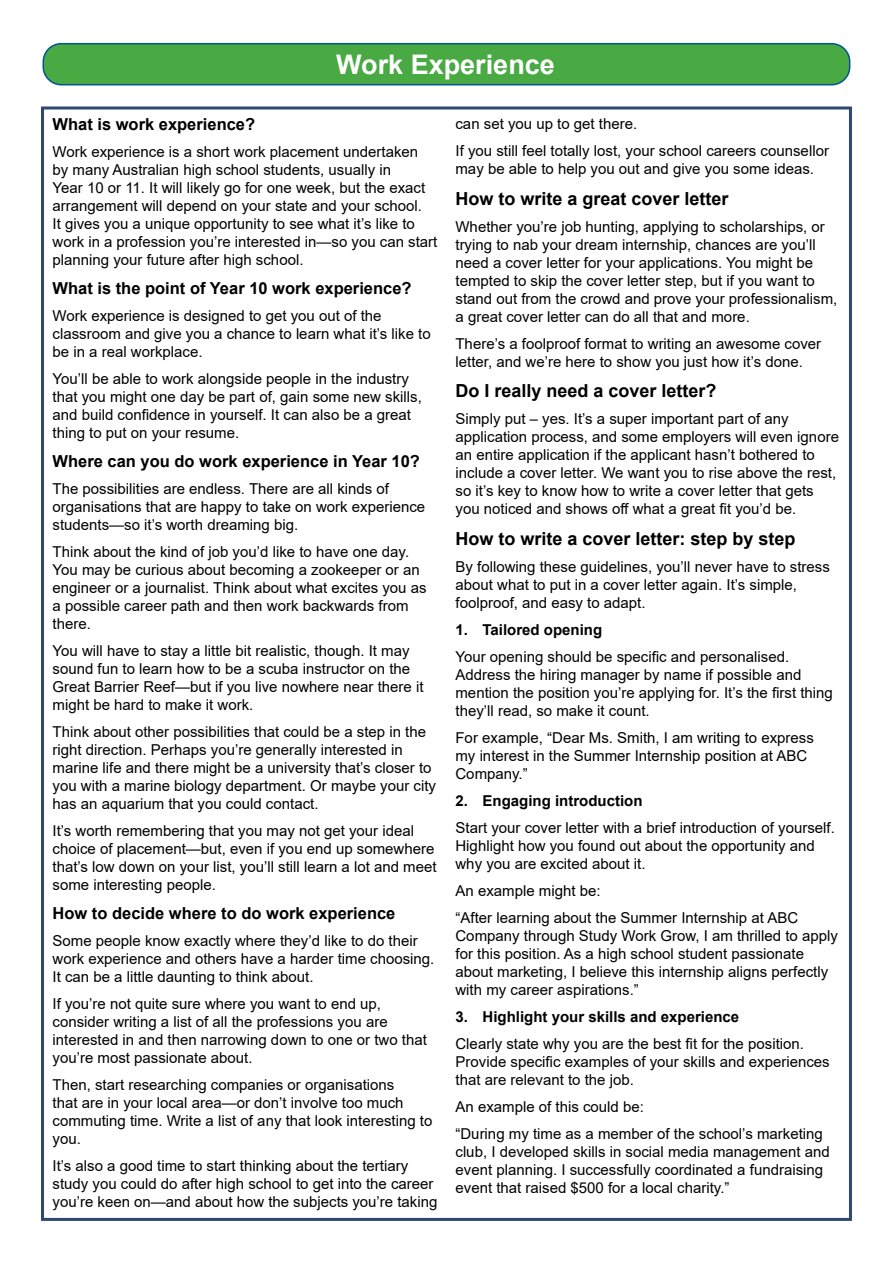
<style>
.page{position:relative;width:893px;height:1263px;background:#fff}
.page>*{position:absolute;margin:0;border:0;box-sizing:border-box;transform-origin:0 0}
.t1{font:700 27px "Arial";color:#fff}
.t2{font:700 18px "Arial";color:#000}
.t3{font:700 16.5px "Arial";color:#000}
.t4{font:15px/18px "Arial";color:#000}
.t5{font:700 15px "Arial";color:#000}
</style>
<div class="page">
<div style="left:43px;top:44px;width:807px;height:41px;background:#49a942;border-radius:18px"></div>
<div style="left:43px;top:43px;width:807px;height:42px;border:2px solid #005596;border-radius:18px"></div>
<h1 class="t1" style="left:336px;top:46px;width:220px">Work Experience</h1>
<p class="t3" style="left:53px;top:113px;width:204px">What is work experience?</p>
<p class="t4" style="left:53px;top:143px;width:386px">Work experience is a short work placement undertaken by many Australian high school students, usually in<br>Year 10 or 11. It will likely go for one week, but the exact arrangement will depend on your state and your school.<br>It gives you a unique opportunity to see what it’s like to work in a profession you’re interested in—so you can start planning your future after high school.</p>
<p class="t3" style="left:53px;top:276px;width:361px">What is the point of Year 10 work experience?</p>
<p class="t4" style="left:53px;top:306px;width:380px">Work experience is designed to get you out of the classroom and give you a chance to learn what it’s like to be in a real workplace.</p>
<p class="t4" style="left:53px;top:369px;width:371px">You’ll be able to work alongside people in the industry that you might one day be part of, gain some new skills, and build confidence in yourself. It can also be a great thing to put on your resume.</p>
<p class="t3" style="left:53px;top:449px;width:369px">Where can you do work experience in Year 10?</p>
<p class="t4" style="left:53px;top:479px;width:374px">The possibilities are endless. There are all kinds of organisations that are happy to take on work experience students—so it’s worth dreaming big.</p>
<p class="t4" style="left:53px;top:542px;width:376px">Think about the kind of job you’d like to have one day.<br>You may be curious about becoming a zookeeper or an engineer or a journalist. Think about what excites you as a possible career path and then work backwards from there.</p>
<p class="t4" style="left:53px;top:641px;width:372px">You will have to stay a little bit realistic, though. It may sound fun to learn how to be a scuba instructor on the Great Barrier Reef—but if you live nowhere near there it might be hard to make it work.</p>
<p class="t4" style="left:53px;top:722px;width:385px">Think about other possibilities that could be a step in the right direction. Perhaps you’re generally interested in marine life and there might be a university that’s closer to you with a marine biology department. Or maybe your city has an aquarium that you could contact.</p>
<p class="t4" style="left:53px;top:821px;width:386px">It’s worth remembering that you may not get your ideal choice of placement—but, even if you end up somewhere that’s low down on your list, you’ll still learn a lot and meet some interesting people.</p>
<p class="t3" style="left:53px;top:901px;width:344px">How to decide where to do work experience</p>
<p class="t4" style="left:53px;top:931px;width:383px">Some people know exactly where they’d like to do their work experience and others have a harder time choosing.<br>It can be a little daunting to think about.</p>
<p class="t4" style="left:53px;top:994px;width:376px">If you’re not quite sure where you want to end up, consider writing a list of all the professions you are interested in and then narrowing down to one or two that you’re most passionate about.</p>
<p class="t4" style="left:53px;top:1075px;width:381px">Then, start researching companies or organisations<br>that are in your local area—or don’t involve too much commuting time. Write a list of any that look interesting to you.</p>
<p class="t4" style="left:53px;top:1156px;width:386px">It’s also a good time to start thinking about the tertiary study you could do after high school to get into the career you’re keen on—and about how the subjects you’re taking</p>
<p class="t4" style="left:455px;top:110px;width:375px;line-height:27px">can set you up to get there.<br>If you still feel totally lost, your school careers counsellor</p>
<p class="t4" style="left:455px;top:160px;width:360px">may be able to help you out and give you some ideas.</p>
<p class="t2" style="left:455px;top:186px;width:275px">How to write a great cover letter</p>
<p class="t4" style="left:455px;top:217px;width:383px">Whether you’re job hunting, applying to scholarships, or trying to nab your dream internship, chances are you’ll need a cover letter for your applications. You might be tempted to skip the cover letter step, but if you want to stand out from the crowd and prove your professionalism, a great cover letter can do all that and more.</p>
<p class="t4" style="left:455px;top:334px;width:367px">There’s a foolproof format to writing an awesome cover letter, and we’re here to show you just how it’s done.</p>
<p class="t2" style="left:455px;top:378px;width:263px">Do I really need a cover letter?</p>
<p class="t4" style="left:455px;top:410px;width:385px">Simply put – yes. It’s a super important part of any application process, and some employers will even ignore an entire application if the applicant hasn’t bothered to include a cover letter. We want you to rise above the rest, so it’s key to know how to write a cover letter that gets you noticed and shows off what a great fit you’d be.</p>
<p class="t2" style="left:455px;top:526px;width:342px">How to write a cover letter: step by step</p>
<p class="t4" style="left:455px;top:557px;width:376px">By following these guidelines, you’ll never have to stress about what to put in a cover letter again. It’s simple, foolproof, and easy to adapt.</p>
<p class="t5" style="left:455px;top:619px;width:148px">1. Tailored opening</p>
<p class="t4" style="left:455px;top:647px;width:379px">Your opening should be specific and personalised.<br>Address the hiring manager by name if possible and mention the position you’re applying for. It’s the first thing they’ll read, so make it count.</p>
<p class="t4" style="left:455px;top:728px;width:360px">For example, “Dear Ms. Smith, I am writing to express my interest in the Summer Internship position at ABC<br>Company.”</p>
<p class="t5" style="left:455px;top:790px;width:189px">2. Engaging introduction</p>
<p class="t4" style="left:455px;top:818px;width:381px">Start your cover letter with a brief introduction of yourself.<br>Highlight how you found out about the opportunity and why you are excited about it.</p>
<p class="t4" style="left:455px;top:877px;width:344px;line-height:27px">An example might be:<br>“After learning about the Summer Internship at ABC</p>
<p class="t4" style="left:455px;top:926px;width:384px">Company through Study Work Grow, I am thrilled to apply for this position. As a high school student passionate about marketing, I believe this internship aligns perfectly with my career aspirations.”</p>
<p class="t5" style="left:455px;top:1006px;width:285px">3. Highlight your skills and experience</p>
<p class="t4" style="left:455px;top:1034px;width:376px">Clearly state why you are the best fit for the position.<br>Provide specific examples of your skills and experiences that are relevant to the job.</p>
<p class="t4" style="left:455px;top:1093px;width:369px;line-height:27px">An example of this could be:<br>“During my time as a member of the school’s marketing</p>
<p class="t4" style="left:455px;top:1142px;width:376px">club, I developed skills in social media management and event planning. I successfully coordinated a fundraising event that raised $500 for a local charity.”</p>
</div>
